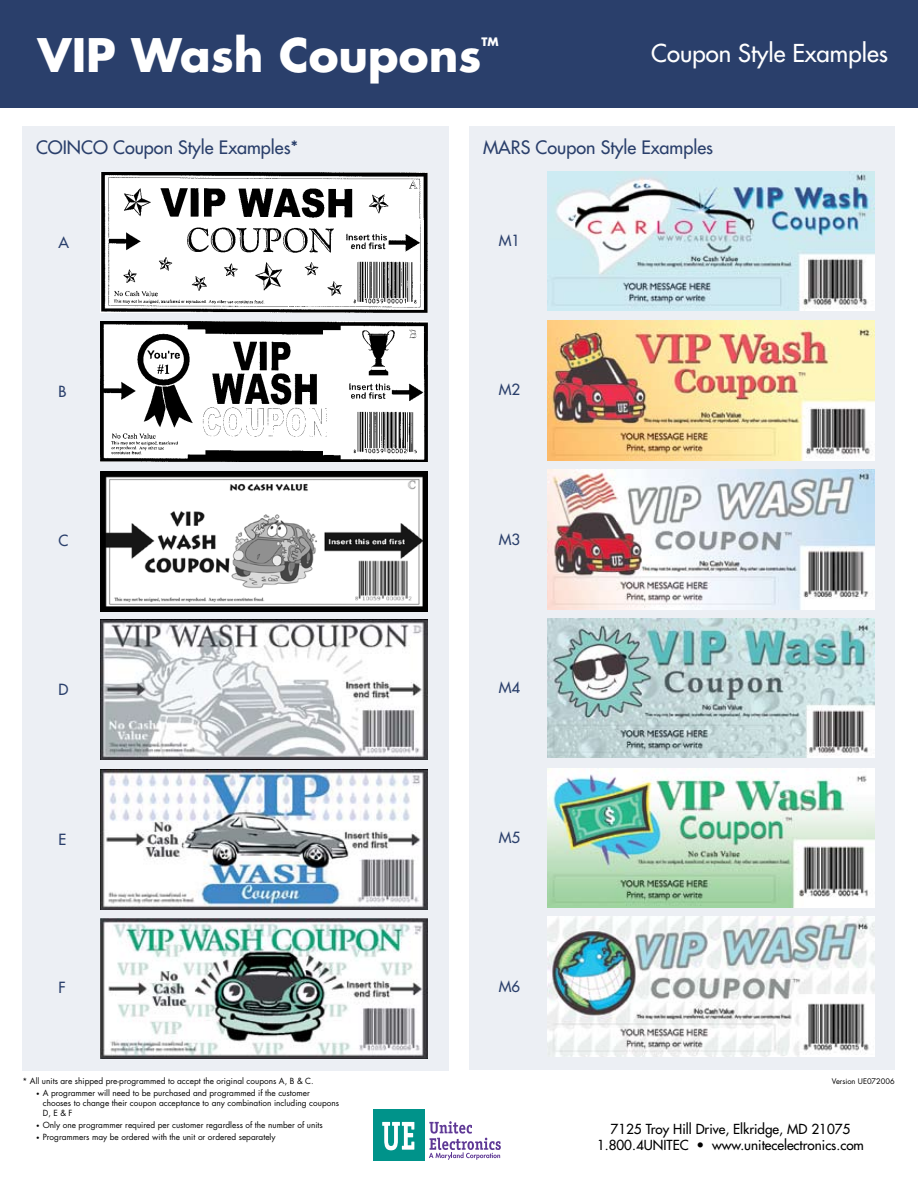
<style>
.page{position:relative;width:918px;height:1188px;background:#fff}
.page>*{position:absolute;margin:0;border:0;box-sizing:border-box;transform-origin:0 0}
.t1{font:700 45px "Futura";color:#fff}
.t2{font:24px "Futura";color:#fff}
.t3{font:18px "Futura";color:#2a3f6b}
.t4{font:15px "Futura";color:#2a3f6b}
.t5{font:13.5px/16.2px "Futura";color:#000;text-align:center}
.t6{font:700 11.4px "Futura";color:#fff}
.t7{font:8.25px/12px "Futura";color:#000}
.t8{font:7.5px "Futura";color:#000}
.t9{font:6px/12px "Futura";color:#000}
</style>
<div class="page">
<div style="left:0;top:0;width:918px;height:108px;background:#2a3f6b"></div>
<div style="left:22px;top:126px;width:427px;height:944px;background:#eceff4"></div>
<div style="left:373px;top:1110px;width:52px;height:51px;background:#00938a"></div>
<svg style="left:382px;top:1122px;width:32px;height:28px"></svg>
<svg style="left:429px;top:1121px;width:72px;height:39px"></svg>
<img style="left:100px;top:172px;width:328px;height:141px">
<img style="left:100px;top:322px;width:328px;height:140px">
<img style="left:100px;top:471px;width:327px;height:140px">
<img style="left:100px;top:620px;width:328px;height:139px">
<img style="left:100px;top:770px;width:328px;height:140px">
<img style="left:100px;top:918px;width:328px;height:140px">
<div style="left:470px;top:126px;width:426px;height:944px;background:#eceff4"></div>
<img style="left:548px;top:171px;width:327px;height:140px">
<img style="left:548px;top:320px;width:327px;height:140px">
<img style="left:548px;top:470px;width:327px;height:139px">
<img style="left:548px;top:618px;width:327px;height:140px">
<img style="left:548px;top:768px;width:327px;height:140px">
<img style="left:548px;top:917px;width:327px;height:139px">
<h1 class="t1" style="left:38px;top:25px;width:446px">VIP Wash Coupons</h1>
<h3 class="t6" style="left:482px;top:34px;width:19px">TM</h3>
<h2 class="t2" style="left:651px;top:39px;width:238px">Coupon Style Examples</h2>
<h3 class="t3" style="left:36px;top:136px;width:264px">COINCO Coupon Style Examples*</h3>
<h3 class="t3" style="left:483px;top:136px;width:232px">MARS Coupon Style Examples</h3>
<h3 class="t4" style="left:58px;top:233px;width:12px">A</h3>
<h3 class="t4" style="left:499px;top:231px;width:23px">M1</h3>
<h3 class="t4" style="left:58px;top:382px;width:10px">B</h3>
<h3 class="t4" style="left:499px;top:381px;width:23px">M2</h3>
<h3 class="t4" style="left:58px;top:531px;width:11px">C</h3>
<h3 class="t4" style="left:499px;top:530px;width:23px">M3</h3>
<h3 class="t4" style="left:58px;top:680px;width:11px">D</h3>
<h3 class="t4" style="left:499px;top:678px;width:23px">M4</h3>
<h3 class="t4" style="left:58px;top:830px;width:9px">E</h3>
<h3 class="t4" style="left:499px;top:828px;width:23px">M5</h3>
<h3 class="t4" style="left:58px;top:978px;width:9px">F</h3>
<h3 class="t4" style="left:499px;top:977px;width:23px">M6</h3>
<p class="t7" style="left:43px;top:1075px;width:272px;text-indent:-20px">* All units are shipped pre-programmed to accept the original coupons A, B &amp; C.<br>A programmer will need to be purchased and programmed if the customer</p>
<p class="t7" style="left:43px;top:1098px;width:298px;line-height:9.9px">chooses to change their coupon acceptance to any combination including coupons<br>D, E &amp; F</p>
<p class="t7" style="left:43px;top:1119px;width:282px">Only one programmer required per customer regardless of the number of units<br>Programmers may be ordered with the unit or ordered separately</p>
<p class="t9" style="left:36px;top:1088px;width:5px">•</p>
<p class="t9" style="left:36px;top:1120px;width:5px">• •</p>
<p class="t8" style="left:832px;top:1076px;width:64px">Version UE072006</p>
<h3 class="t5" style="left:597px;top:1121px;width:268px">7125 Troy Hill Drive, Elkridge, MD 21075<br>1.800.4UNITEC • www.unitecelectronics.com</h3>
</div>
